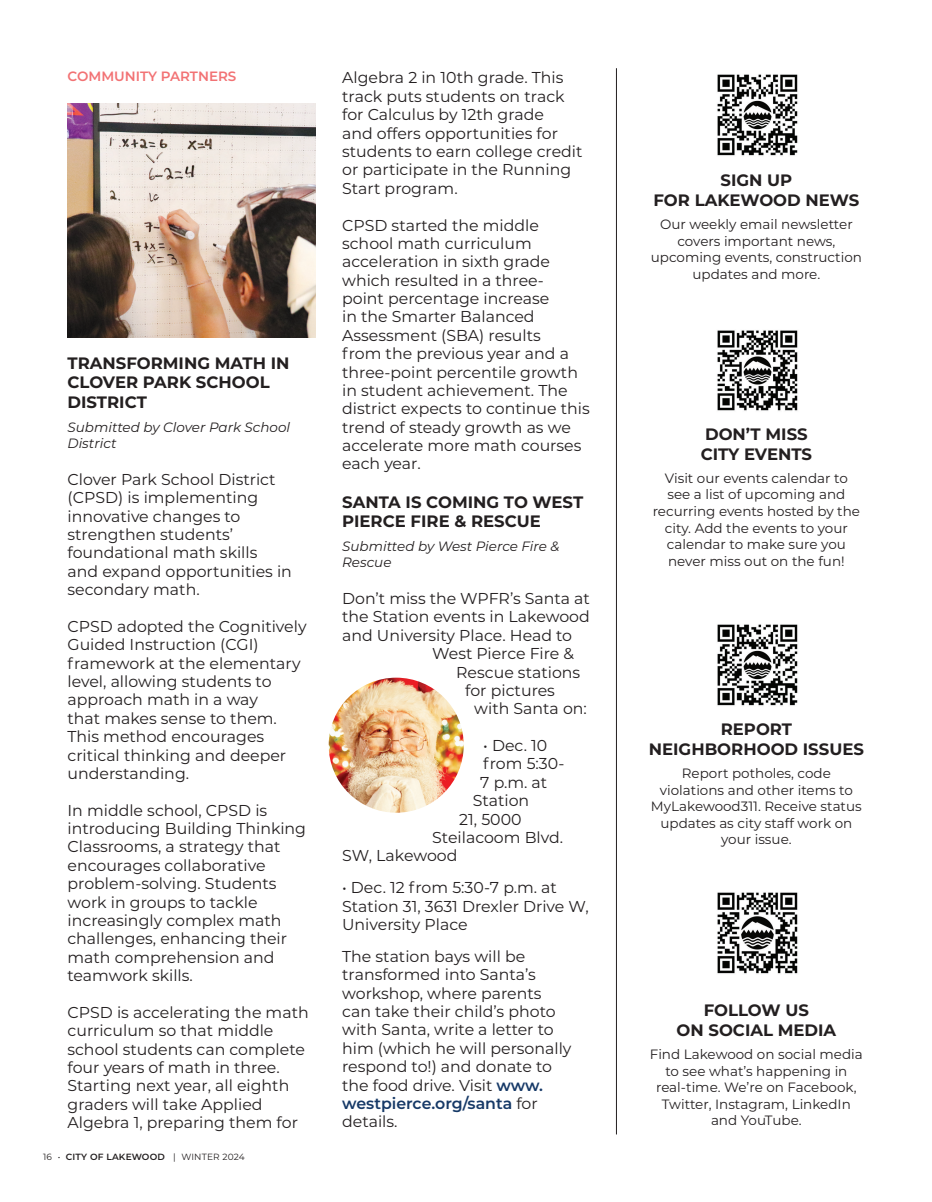
<style>
.page{position:relative;width:932px;height:1202px;background:#fff}
.page>*{position:absolute;margin:0;border:0;box-sizing:border-box;transform-origin:0 0}
.Box_HED{font:700 16.5px/19.8px "Montserrat";color:#231f20;text-align:center}
.t1{font:15.75px/18.3px "Montserrat";color:#231f20}
.Box_text{font:13.5px/16.5px "Montserrat";color:#231f20;text-align:center}
.Box_text-2{font:italic 13.5px/16.5px "Montserrat";color:#231f20}
.t2{font:600 13.5px "Montserrat";color:#f27274}
.t3{font:9px "Montserrat";letter-spacing:.015em;color:#231f20}
.s1{font-weight:600;color:#163967}
.s2{font-weight:600}
</style>
<div class="page">
<img style="left:717px;top:74px;width:81px;height:82px">
<img style="left:717px;top:330px;width:81px;height:81px">
<img style="left:717px;top:624px;width:81px;height:82px">
<img style="left:717px;top:892px;width:81px;height:82px">
<hr style="left:616px;top:68px;width:1px;height:1066px;background:#231f20">
<img style="left:328px;top:677px;width:136px;height:135px;border-radius:68px">
<img style="left:68px;top:104px;width:247px;height:234px">
<p class="t2" style="left:68px;top:67px;width:170px">COMMUNITY PARTNERS</p>
<p class="t1" style="left:342px;top:68px;width:242px">Algebra 2 in 10th grade. This track puts students on track for Calculus by 12th grade<br>and offers opportunities for students to earn college credit or participate in the Running<br>Start program.</p>
<p class="t1" style="left:342px;top:215px;width:249px">CPSD started the middle school math curriculum acceleration in sixth grade which resulted in a three-<br>point percentage increase<br>in the Smarter Balanced<br>Assessment (SBA) results<br>from the previous year and a three-point percentile growth in student achievement. The district expects to continue this trend of steady growth as we accelerate more math courses each year.</p>
<p class="Box_HED" style="left:342px;top:491px;width:242px;text-align:left">SANTA IS COMING TO WEST<br>PIERCE FIRE &amp; RESCUE</p>
<p class="Box_text-2" style="left:342px;top:537px;width:219px">Submitted by West Pierce Fire &amp;<br>Rescue</p>
<p class="t1" style="left:342px;top:588px;width:249px">Don’t miss the WPFR’s Santa at</p>
<p class="t1" style="left:342px;top:607px;width:249px">the Station events in Lakewood</p>
<p class="t1" style="left:342px;top:625px;width:231px">and University Place. Head to</p>
<p class="t1" style="left:432px;top:644px;width:143px">West Pierce Fire &amp;</p>
<p class="t1" style="left:456px;top:662px;width:125px">Rescue stations</p>
<p class="t1" style="left:465px;top:680px;width:91px">for pictures</p>
<p class="t1" style="left:474px;top:699px;width:114px">with Santa on:</p>
<p class="t1" style="left:483px;top:735px;width:66px">• Dec. 10</p>
<p class="t1" style="left:483px;top:754px;width:83px">from 5:30-</p>
<p class="t1" style="left:480px;top:772px;width:69px">7 p.m. at</p>
<p class="t1" style="left:472px;top:791px;width:58px">Station</p>
<p class="t1" style="left:459px;top:809px;width:64px">21, 5000</p>
<p class="t1" style="left:432px;top:827px;width:132px">Steilacoom Blvd.</p>
<p class="t1" style="left:342px;top:846px;width:117px">SW, Lakewood</p>
<p class="t1" style="left:342px;top:878px;width:248px">• Dec. 12 from 5:30-7 p.m. at<br>Station 31, 3631 Drexler Drive W,<br>University Place</p>
<p class="t1" style="left:342px;top:946px;width:231px">The station bays will be transformed into Santa’s workshop, where parents can take their child’s photo with Santa, write a letter to him (which he will personally respond to!) and donate to the food drive. Visit <span class="s1">www. westpierce.org/santa</span> for details.</p>
<p class="Box_HED" style="left:68px;top:352px;width:223px;text-align:left">TRANSFORMING MATH IN<br>CLOVER PARK SCHOOL<br>DISTRICT</p>
<p class="Box_text-2" style="left:68px;top:418px;width:224px">Submitted by Clover Park School<br>District</p>
<p class="t1" style="left:68px;top:469px;width:226px">Clover Park School District (CPSD) is implementing innovative changes to strengthen students’ foundational math skills and expand opportunities in secondary math.</p>
<p class="t1" style="left:68px;top:616px;width:240px">CPSD adopted the Cognitively<br>Guided Instruction (CGI) framework at the elementary level, allowing students to approach math in a way<br>that makes sense to them.<br>This method encourages critical thinking and deeper understanding.</p>
<p class="t1" style="left:68px;top:800px;width:240px">In middle school, CPSD is introducing Building Thinking<br>Classrooms, a strategy that encourages collaborative problem-solving. Students work in groups to tackle increasingly complex math challenges, enhancing their math comprehension and teamwork skills.</p>
<p class="t1" style="left:68px;top:1002px;width:243px">CPSD is accelerating the math curriculum so that middle school students can complete four years of math in three.<br>Starting next year, all eighth graders will take Applied<br>Algebra 1, preparing them for</p>
<p class="t3" style="left:43px;top:1151px;width:203px">16 • <span class="s2">CITY OF LAKEWOOD</span> | WINTER 2024</p>
<p class="Box_HED" style="left:653px;top:169px;width:207px">SIGN UP<br>FOR LAKEWOOD NEWS</p>
<p class="Box_text" style="left:650px;top:216px;width:213px">Our weekly email newsletter covers important news, upcoming events, construction updates and more.</p>
<p class="Box_HED" style="left:700px;top:423px;width:113px;text-align:left">DON’T MISS<br>CITY EVENTS</p>
<p class="Box_text" style="left:652px;top:469px;width:209px">Visit our events calendar to see a list of upcoming and recurring events hosted by the city. Add the events to your calendar to make sure you never miss out on the fun!</p>
<p class="Box_HED" style="left:648px;top:718px;width:217px">REPORT<br>NEIGHBORHOOD ISSUES</p>
<p class="Box_text" style="left:651px;top:764px;width:212px">Report potholes, code violations and other items to<br>MyLakewood311. Receive status updates as city staff work on your issue.</p>
<p class="Box_HED" style="left:676px;top:999px;width:161px">FOLLOW US<br>ON SOCIAL MEDIA</p>
<p class="Box_text" style="left:650px;top:1045px;width:214px">Find Lakewood on social media to see what’s happening in real-time. We’re on Facebook,<br>Twitter, Instagram, LinkedIn and YouTube.</p>
</div>
